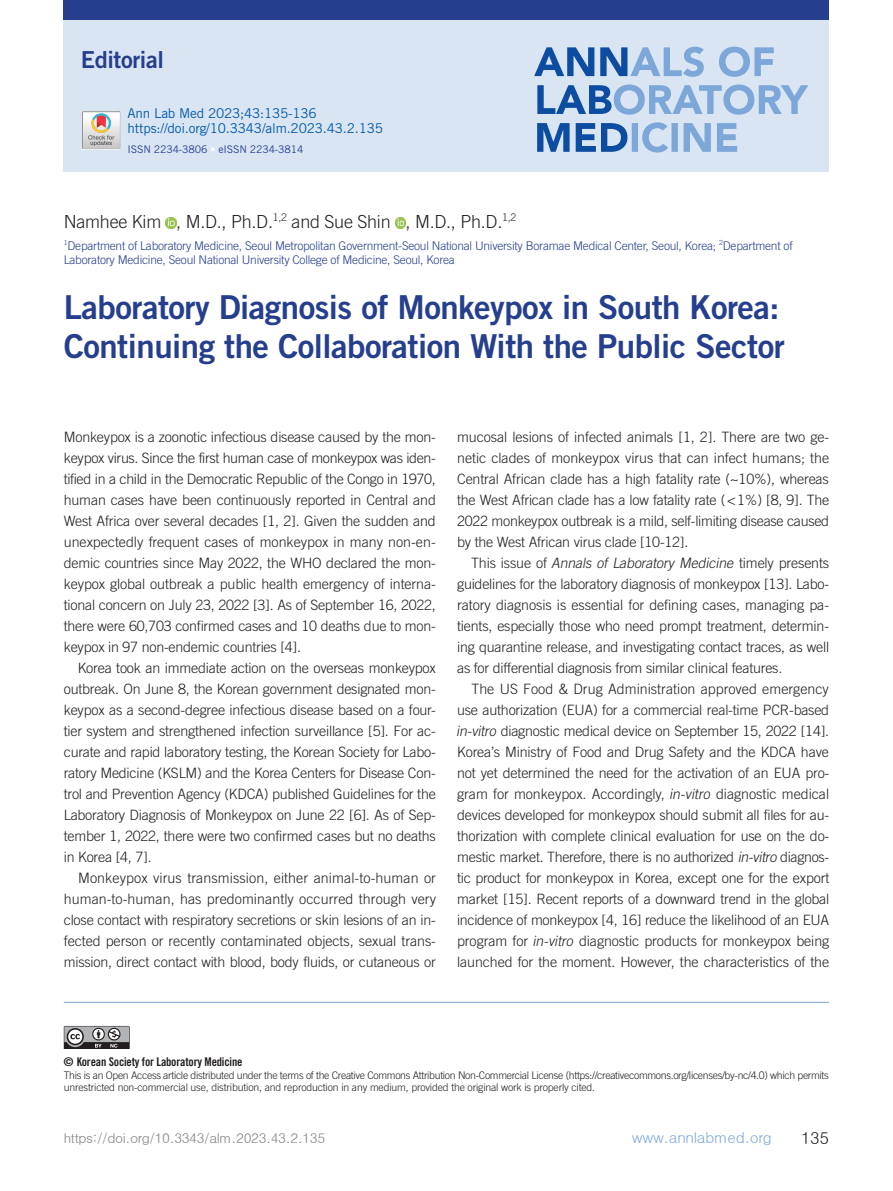
<style>
.page{position:relative;width:893px;height:1191px;background:#fff}
.page>*{position:absolute;margin:0;border:0;box-sizing:border-box;transform-origin:0 0}
.제목{font:33px/39.6px "Trade Gothic LT Std Bd 2";letter-spacing:-.015em;color:#253f8e}
.논문분류{font:23.4px "Trade Gothic LT Std Bd 2";letter-spacing:-.015em;color:#253f8e}
.저자{font:300 18px "Trade Gothic LT Std";letter-spacing:-.015em;color:#231f20}
.URL{font:16.5px "Dotum";color:#231f20}
.URL-2{font:15px "Dotum";letter-spacing:-.02em;color:#7ca7d8}
.본문_0{font:300 14.25px/21px "Trade Gothic LT Std";letter-spacing:-.015em;color:#231f20;text-align:justify}
.t1{font:13.5px "Dotum";letter-spacing:-.03em;color:#808285}
.DOI_단락{font:13.5px "Trade Gothic LT Std";letter-spacing:-.015em;color:#015aaa}
.서지단락{font:13.5px "Trade Gothic LT Std";letter-spacing:-.015em;color:#015aaa}
.소속{font:300 12px/14.4px "Trade Gothic LT Std";letter-spacing:-.02em;color:#253f8e}
.t2{font:12px "Trade Gothic LT Std Bd Cn 20";letter-spacing:-.015em;color:#231f20}
.t3{font:300 10.5px "Trade Gothic LT Std";letter-spacing:-.03em;color:#231f20}
.ISSN{font:10.5px "Trade Gothic LT Std";letter-spacing:-.015em;color:#253f8e}
.s1{color:#fff}
.s2{font-style:italic}
.s3{font-family:"Trade Gothic LT Std Bd 2"}
</style>
<div class="page">
<div style="left:64px;top:0;width:765px;height:172px;background:#dae5f4"></div>
<div style="left:64px;top:0;width:765px;height:19px;background:#253f8e"></div>
<svg style="left:537px;top:122px;width:200px;height:30px"></svg>
<svg style="left:537px;top:84px;width:271px;height:31px"></svg>
<svg style="left:534px;top:47px;width:240px;height:30px"></svg>
<svg style="left:82px;top:111px;width:38px;height:38px"></svg>
<svg style="left:166px;top:218px;width:10px;height:10px"></svg>
<svg style="left:395px;top:218px;width:11px;height:10px"></svg>
<svg style="left:64px;top:1026px;width:66px;height:23px;background:#848284"></svg>
<hr style="left:64px;top:1002px;width:765px;height:1px;background:#7ca7d8">
<p class="논문분류" style="left:81px;top:45px;width:85px">Editorial</p>
<p class="서지단락" style="left:128px;top:105px;width:191px">Ann Lab Med 2023;43:135-136</p>
<p class="DOI_단락" style="left:128px;top:120px;width:257px">https://doi.org/10.3343/alm.2023.43.2.135</p>
<p class="ISSN" style="left:128px;top:143px;width:177px">ISSN 2234-3806 <span class="s1">•</span> eISSN 2234-3814</p>
<p class="저자" style="left:64px;top:210px;width:454px">Namhee Kim , M.D., Ph.D.<sup>1,2</sup> and Sue Shin , M.D., Ph.D.<sup>1,2</sup></p>
<p class="소속" style="left:64px;top:238px;width:730px"><sup>1</sup>Department of Laboratory Medicine, Seoul Metropolitan Government-Seoul National University Boramae Medical Center, Seoul, Korea; <sup>2</sup>Department of<br>Laboratory Medicine, Seoul National University College of Medicine, Seoul, Korea</p>
<p class="제목" style="left:64px;top:287px;width:722px">Laboratory Diagnosis of Monkeypox in South Korea:<br>Continuing the Collaboration With the Public Sector</p>
<p class="본문_0" style="left:64px;top:426px;width:374px">Monkeypox is a zoonotic infectious disease caused by the mon&shy;keypox virus. Since the first human case of monkeypox was iden&shy;tified in a child in the Democratic Republic of the Congo in 1970, human cases have been continuously reported in Central and West Africa over several decades [1, 2]. Given the sudden and unexpectedly frequent cases of monkeypox in many non-en&shy;demic countries since May 2022, the WHO declared the mon&shy;keypox global outbreak a public health emergency of interna&shy;tional concern on July 23, 2022 [3]. As of September 16, 2022, there were 60,703 confirmed cases and 10 deaths due to mon&shy;keypox in 97 non-endemic countries [4].</p>
<p class="본문_0" style="left:64px;top:657px;width:374px;text-indent:14px">Korea took an immediate action on the overseas monkeypox outbreak. On June 8, the Korean government designated mon&shy;keypox as a second-degree infectious disease based on a four&shy;tier system and strengthened infection surveillance [5]. For ac&shy;curate and rapid laboratory testing, the Korean Society for Labo&shy;ratory Medicine (KSLM) and the Korea Centers for Disease Con&shy;trol and Prevention Agency (KDCA) published Guidelines for the Laboratory Diagnosis of Monkeypox on June 22 [6]. As of Sep&shy;tember 1, 2022, there were two confirmed cases but no deaths in Korea [4, 7].</p>
<p class="본문_0" style="left:64px;top:867px;width:374px;text-indent:14px">Monkeypox virus transmission, either animal-to-human or human-to-human, has predominantly occurred through very close contact with respiratory secretions or skin lesions of an in&shy;fected person or recently contaminated objects, sexual trans&shy;mission, direct contact with blood, body fluids, or cutaneous or</p>
<p class="본문_0" style="left:457px;top:426px;width:374px">mucosal lesions of infected animals [1, 2]. There are two ge&shy;netic clades of monkeypox virus that can infect humans; the Central African clade has a high fatality rate (~10%), whereas the West African clade has a low fatality rate (&lt;1%) [8, 9]. The 2022 monkeypox outbreak is a mild, self-limiting disease caused by the West African virus clade [10-12].</p>
<p class="본문_0" style="left:457px;top:552px;width:374px;text-indent:14px">T h i s i ss u e of <span class="s2">Annals of Laboratory Medicine</span> t i m e l y p rese n ts guidelines for the laboratory diagnosis of monkeypox [13]. Labo&shy;ratory diagnosis is essential for defining cases, managing pa&shy;tients, especially those who need prompt treatment, determin&shy;ing quarantine release, and investigating contact traces, as well as for differential diagnosis from similar clinical features.</p>
<p class="본문_0" style="left:456px;top:678px;width:375px;text-indent:15px">The US Food &amp; Drug Administration approved emergency use authorization (EUA) for a commercial real-time PCR-based <span class="s2">in-vitro</span> diagnostic medical device on September 15, 2022 [14].<br>Korea’s Ministry of Food and Drug Safety and the KDCA have not yet determined the need for the activation of an EUA pro&shy;gram for monkeypox. Accordingly, <span class="s2">in-vitro</span> diagnostic medical devices developed for monkeypox should submit all files for au&shy;thorization with complete clinical evaluation for use on the do&shy;mestic market. Therefore, there is no authorized <span class="s2">in-vitro</span> diagnos&shy;tic product for monkeypox in Korea, except one for the export market [15]. Recent reports of a downward trend in the global incidence of monkeypox [4, 16] reduce the likelihood of an EUA program for <span class="s2">in-vitro</span> diagnostic products for monkeypox being launched for the moment. However, the characteristics of the</p>
<p class="t2" style="left:64px;top:1054px;width:180px"><span class="s3">©</span> Korean Society for Laboratory Medicine</p>
<p class="t3" style="left:64px;top:1068px;width:766px">This is an Open Access article distributed under the terms of the Creative Commons Attribution Non-Commercial License (https://creativecommons.org/licenses/by-nc/4.0) which permits</p>
<p class="t3" style="left:64px;top:1081px;width:533px">unrestricted non-commercial use, distribution, and reproduction in any medium, provided the original work is properly cited.</p>
<p class="t1" style="left:64px;top:1131px;width:263px">https://doi.org/10.3343/alm.2023.43.2.135</p>
<p class="URL-2" style="left:632px;top:1130px;width:142px">www.annlabmed.org</p>
<p class="URL" style="left:801px;top:1129px;width:30px">135</p>
</div>
